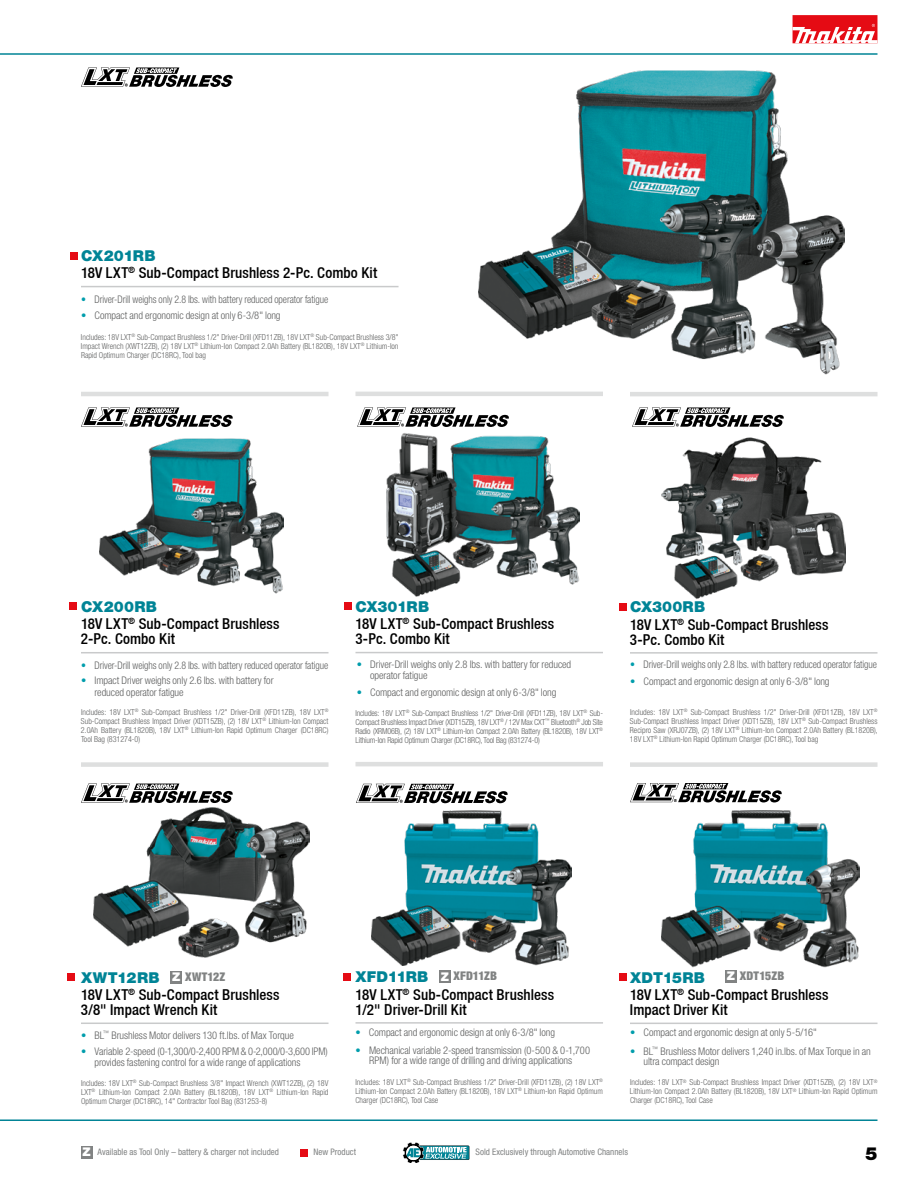
<style>
.page{position:relative;width:918px;height:1188px;background:#fff}
.page>*{position:absolute;margin:0;border:0;box-sizing:border-box;transform-origin:0 0}
.t1{font:900 18px "Helvetica Neue LT Std";color:#000}
.t2{font:500 condensed 15px/15px "Helvetica Neue LT";letter-spacing:.005em;color:#000}
.t3{font:900 15px "Helvetica Neue LT Std";letter-spacing:.01em;color:#008496}
.t4{font:900 15px "Helvetica Neue LT Std";letter-spacing:-.01em;color:#008496}
.t5{font:900 15px "Helvetica Neue LT Std";letter-spacing:-.015em;color:#008496}
.t6{font:900 condensed 12px "Helvetica Neue LT Std";letter-spacing:.01em;color:#818383}
.t7{font:300 condensed 10.5px/10.5px "Helvetica Neue LT Std";letter-spacing:-.005em;color:#5f6060}
.t8{font:300 condensed 10.5px "Helvetica Neue LT Std";letter-spacing:-.005em;color:#5f6060;scale:.94 1}
.t9{font:condensed 9px "Helvetica Neue LT Std";color:#818383}
.t10{font:300 condensed 8.25px/9px "Helvetica Neue LT Std";color:#5f6060;text-align:justify}
.s1{color:#009dac}
.s2{font-stretch:normal;color:#fff}
.s3{font-weight:900;font-stretch:normal;font-size:12px;color:#fff}
</style>
<div class="page">
<hr style="left:0;top:1119px;width:878px;height:2px;background:#008496">
<div style="left:81px;top:762px;width:247px;height:5px;background:#dedfdf"></div>
<hr style="left:81px;top:1023px;width:247px;height:1px;background:#c9cacb">
<div style="left:171px;top:971px;width:11px;height:13px;background:#818383"></div>
<hr style="left:81px;top:392px;width:247px;height:4px;background:#dedfdf">
<hr style="left:81px;top:652px;width:247px;height:1px;background:#c9cacb">
<hr style="left:81px;top:286px;width:318px;height:1px;background:#c9cacb">
<hr style="left:630px;top:392px;width:248px;height:4px;background:#dedfdf">
<hr style="left:630px;top:652px;width:248px;height:2px;background:#c9cacb">
<hr style="left:356px;top:762px;width:247px;height:4px;background:#dedfdf">
<hr style="left:356px;top:1022px;width:247px;height:2px;background:#c9cacb">
<div style="left:439px;top:970px;width:12px;height:13px;background:#818383"></div>
<hr style="left:356px;top:392px;width:247px;height:4px;background:#dedfdf">
<hr style="left:356px;top:652px;width:247px;height:1px;background:#c9cacb">
<div style="left:630px;top:762px;width:248px;height:5px;background:#dedfdf"></div>
<hr style="left:630px;top:1023px;width:248px;height:1px;background:#c9cacb">
<div style="left:725px;top:970px;width:12px;height:12px;background:#818383"></div>
<img style="left:94px;top:807px;width:216px;height:151px">
<svg style="left:81px;top:784px;width:152px;height:19px"></svg>
<img style="left:99px;top:438px;width:184px;height:156px">
<img style="left:479px;top:70px;width:365px;height:305px">
<svg style="left:81px;top:68px;width:152px;height:19px"></svg>
<svg style="left:81px;top:407px;width:152px;height:20px"></svg>
<img style="left:661px;top:437px;width:185px;height:162px">
<svg style="left:632px;top:407px;width:152px;height:20px"></svg>
<img style="left:371px;top:811px;width:201px;height:155px">
<svg style="left:356px;top:784px;width:152px;height:19px"></svg>
<hr style="left:0;top:53px;width:878px;height:2px;background:#008496">
<img style="left:387px;top:433px;width:192px;height:164px">
<svg style="left:357px;top:407px;width:152px;height:20px"></svg>
<img style="left:662px;top:810px;width:197px;height:158px">
<svg style="left:630px;top:783px;width:152px;height:19px"></svg>
<div style="left:793px;top:15px;width:84px;height:28px;background:#e50b14"></div>
<svg style="left:793px;top:24px;width:84px;height:19px"></svg>
<div style="left:67px;top:974px;width:8px;height:7px;background:#e50b14"></div>
<div style="left:81px;top:1146px;width:11px;height:13px;background:#818383"></div>
<div style="left:301px;top:1149px;width:7px;height:8px;background:#e50b14"></div>
<svg style="left:403px;top:1142px;width:66px;height:21px"></svg>
<div style="left:70px;top:252px;width:8px;height:8px;background:#e50b14"></div>
<div style="left:69px;top:602px;width:8px;height:8px;background:#e50b14"></div>
<div style="left:619px;top:603px;width:8px;height:8px;background:#e50b14"></div>
<div style="left:343px;top:973px;width:8px;height:8px;background:#e50b14"></div>
<div style="left:344px;top:602px;width:8px;height:8px;background:#e50b14"></div>
<div style="left:619px;top:973px;width:8px;height:8px;background:#e50b14"></div>
<h2 class="t3" style="left:81px;top:247px;width:76px">CX201RB</h2>
<h2 class="t2" style="left:81px;top:265px;width:298px">18V LXT<sup>®</sup> Sub-Compact Brushless 2-Pc. Combo Kit</h2>
<p class="t8" style="left:81px;top:293px;width:265px"><span class="s1">•</span> Driver-Drill weighs only 2.8 lbs. with battery reduced operator fatigue</p>
<p class="t7" style="left:81px;top:310px;width:201px"><span class="s1">•</span> Compact and ergonomic design at only 6-3/8" long</p>
<p class="t10" style="left:81px;top:333px;width:319px">Includes: 18V LXT<sup>®</sup> Sub-Compact Brushless 1/2" Driver-Drill (XFD11ZB), 18V LXT<sup>®</sup> Sub-Compact Brushless 3/8" Impact Wrench (XWT12ZB), (2) 18V LXT<sup>®</sup> Lithium-Ion Compact 2.0Ah Battery (BL1820B), 18V LXT<sup>®</sup> Lithium-Ion Rapid Optimum Charger (DC18RC), Tool bag</p>
<h2 class="t3" style="left:81px;top:598px;width:77px">CX200RB</h2>
<h2 class="t2" style="left:81px;top:616px;width:200px">18V LXT<sup>®</sup> Sub-Compact Brushless<br>2-Pc. Combo Kit</h2>
<p class="t8" style="left:81px;top:659px;width:265px"><span class="s1">•</span> Driver-Drill weighs only 2.8 lbs. with battery reduced operator fatigue</p>
<p class="t7" style="left:95px;top:674px;width:181px;line-height:12px;text-indent:-14px"><span class="s1">•</span> Impact Driver weighs only 2.6 lbs. with battery for reduced operator fatigue</p>
<p class="t10" style="left:81px;top:707px;width:249px">Includes: 18V LXT<sup>®</sup> Sub-Compact Brushless 1/2" Driver-Drill (XFD11ZB), 18V LXT<sup>® </sup>Sub-Compact Brushless Impact Driver (XDT15ZB), (2) 18V LXT<sup>®</sup> Lithium-Ion Compact 2.0Ah Battery (BL1820B), 18V LXT<sup>®</sup> Lithium-Ion Rapid Optimum Charger (DC18RC)<br>Tool Bag (831274-0)</p>
<h2 class="t5" style="left:356px;top:598px;width:75px">CX301RB</h2>
<h2 class="t2" style="left:355px;top:616px;width:200px">18V LXT<sup>®</sup> Sub-Compact Brushless<br>3-Pc. Combo Kit</h2>
<p class="t7" style="left:370px;top:659px;width:203px;text-indent:-14px"><span class="s1">•</span> Driver-Drill weighs only 2.8 lbs. with battery for reduced operator fatigue</p>
<p class="t7" style="left:357px;top:687px;width:201px"><span class="s1">•</span> Compact and ergonomic design at only 6-3/8" long</p>
<p class="t10" style="left:355px;top:708px;width:249px">Includes: 18V LXT<sup>®</sup> Sub-Compact Brushless 1/2" Driver-Drill (XFD11ZB), 18V LXT<sup>®</sup> Sub-Compact Brushless Impact Driver (XDT15ZB), 18V LXT<sup>®</sup> / 12V Max CXT<sup>™</sup> Bluetooth<sup>®</sup> Job Site Radio (XRM06B), (2) 18V LXT<sup>®</sup> Lithium-Ion Compact 2.0Ah Battery (BL1820B), 18V LXT<sup>® </sup>Lithium-Ion Rapid Optimum Charger (DC18RC), Tool Bag (831274-0)</p>
<h2 class="t3" style="left:630px;top:598px;width:77px">CX300RB</h2>
<h2 class="t2" style="left:630px;top:617px;width:200px">18V LXT<sup>®</sup> Sub-Compact Brushless<br>3-Pc. Combo Kit</h2>
<p class="t8" style="left:630px;top:658px;width:264px"><span class="s1">•</span> Driver-Drill weighs only 2.8 lbs. with battery reduced operator fatigue</p>
<p class="t7" style="left:630px;top:676px;width:201px"><span class="s1">•</span> Compact and ergonomic design at only 6-3/8" long</p>
<p class="t10" style="left:630px;top:707px;width:249px">Includes: 18V LXT<sup>®</sup> Sub-Compact Brushless 1/2" Driver-Drill (XFD11ZB), 18V LXT<sup>® </sup>Sub-Compact Brushless Impact Driver (XDT15ZB), 18V LXT<sup>®</sup> Sub-Compact Brushless Recipro Saw (XRJ07ZB), (2) 18V LXT<sup>®</sup> Lithium-Ion Compact 2.0Ah Battery (BL1820B), 18V LXT<sup>®</sup> Lithium-Ion Rapid Optimum Charger (DC18RC), Tool bag</p>
<h2 class="t3" style="left:81px;top:969px;width:80px">XWT12RB</h2>
<h2 class="t2" style="left:81px;top:987px;width:200px">18V LXT<sup>®</sup> Sub-Compact Brushless<br>3/8" Impact Wrench Kit</h2>
<h3 class="t6" style="left:172px;top:969px;width:55px"><span class="s2">Z</span> XWT12Z</h3>
<p class="t7" style="left:81px;top:1030px;width:214px"><span class="s1">•</span> BL<sup>™</sup> Brushless Motor delivers 130 ft.lbs. of Max Torque</p>
<p class="t7" style="left:95px;top:1046px;width:235px;text-indent:-14px"><span class="s1">•</span> Variable 2-speed (0-1,300/0-2,400 RPM &amp; 0-2,000/0-3,600 IPM) provides fastening control for a wide range of applications</p>
<h2 class="t4" style="left:356px;top:968px;width:74px">XFD11RB</h2>
<h2 class="t2" style="left:355px;top:987px;width:200px">18V LXT<sup>®</sup> Sub-Compact Brushless<br>1/2" Driver-Drill Kit</h2>
<p class="t7" style="left:355px;top:1027px;width:201px"><span class="s1">•</span> Compact and ergonomic design at only 6-3/8" long</p>
<p class="t7" style="left:356px;top:1044px;width:236px;text-align:center"><span class="s1">•</span> Mechanical variable 2-speed transmission (0-500 &amp; 0-1,700<br>RPM) for a wide range of drilling and driving applications</p>
<h3 class="t6" style="left:441px;top:969px;width:58px"><span class="s2">Z</span> XFD11ZB</h3>
<h3 class="t6" style="left:727px;top:968px;width:59px"><span class="s2">Z</span> XDT15ZB</h3>
<h2 class="t3" style="left:630px;top:969px;width:77px">XDT15RB</h2>
<h2 class="t2" style="left:630px;top:987px;width:200px">18V LXT<sup>®</sup> Sub-Compact Brushless<br>Impact Driver Kit</h2>
<p class="t7" style="left:630px;top:1027px;width:188px"><span class="s1">•</span> Compact and ergonomic design at only 5-5/16"</p>
<p class="t7" style="left:643px;top:1046px;width:229px;text-indent:-13px"><span class="s1">•</span> BL<sup>™</sup> Brushless Motor delivers 1,240 in.lbs. of Max Torque in an ultra compact design</p>
<p class="t10" style="left:81px;top:1078px;width:249px">Includes: 18V LXT<sup>®</sup> Sub-Compact Brushless 3/8" Impact Wrench (XWT12ZB), (2) 18V LXT<sup>®</sup> Lithium-Ion Compact 2.0Ah Battery (BL1820B), 18V LXT<sup>®</sup> Lithium-Ion Rapid Optimum Charger (DC18RC), 14" Contractor Tool Bag (831253-8)</p>
<p class="t10" style="left:355px;top:1077px;width:249px">Includes: 18V LXT<sup>®</sup> Sub-Compact Brushless 1/2" Driver-Drill (XFD11ZB), (2) 18V LXT<sup>® </sup>Lithium-Ion Compact 2.0Ah Battery (BL1820B), 18V LXT<sup>®</sup> Lithium-Ion Rapid Optimum Charger (DC18RC), Tool Case</p>
<p class="t10" style="left:630px;top:1078px;width:249px">Includes: 18V LXT<sup>®</sup> Sub-Compact Brushless Impact Driver (XDT15ZB), (2) 18V LXT<sup>® </sup>Lithium-Ion Compact 2.0Ah Battery (BL1820B), 18V LXT<sup>®</sup> Lithium-Ion Rapid Optimum Charger (DC18RC), Tool Case</p>
<p class="t9" style="left:83px;top:1147px;width:198px"><span class="s3">Z</span> Available as Tool Only – battery &amp; charger not included</p>
<p class="t9" style="left:314px;top:1147px;width:44px">New Product</p>
<p class="t9" style="left:476px;top:1147px;width:154px">Sold Exclusively through Automotive Channels</p>
<h1 class="t1" style="left:865px;top:1143px;width:14px">5</h1>
</div>
